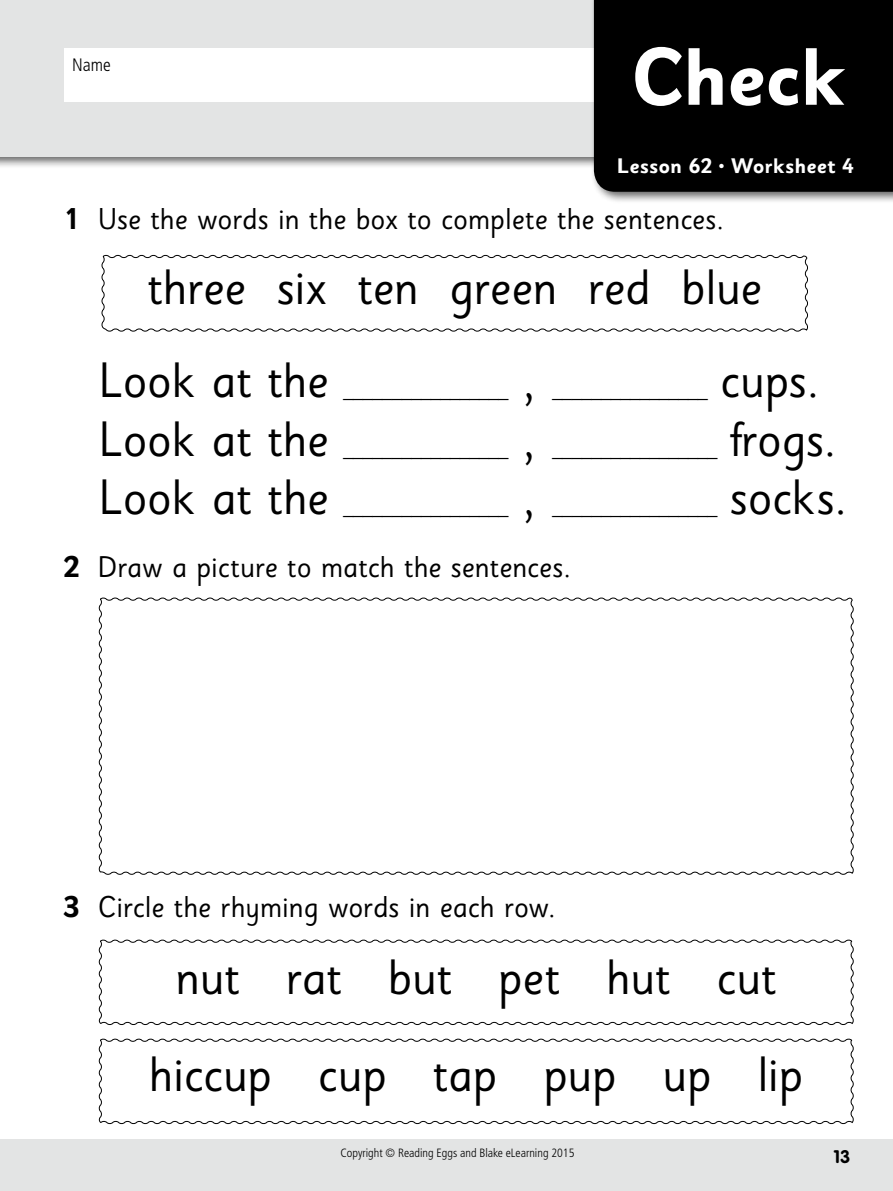
<style>
.page{position:relative;width:893px;height:1191px;background:#fff}
.page>*{position:absolute;margin:0;border:0;box-sizing:border-box;transform-origin:0 0}
.t1{font:700 81px "Sassoon Sans";letter-spacing:-.02em;color:#fff}
.t2{font:49.5px/96.9px "Sassoon Sans";letter-spacing:-.005em;color:#000;text-align:center}
.t3{font:30px "Sassoon Sans";letter-spacing:-.005em;color:#000}
.t4{font:21px "Sassoon Sans";color:#000}
.t5{font:700 21px "Sassoon Sans";color:#fff}
.t6{font:300 condensed 18px "Frutiger";color:#000}
.t7{font:700 18px "VAG Rounded";color:#000}
.t8{font:300 condensed 12px "Frutiger";color:#000}
.s1{font-weight:700}
.s2{font-family:"Sassoon Sans Alt"}
</style>
<div class="page">
<div style="left:0;top:1140px;width:893px;height:51px;background:#e3e4e4"></div>
<div style="left:0;top:0;width:893px;height:169px;background:#000;opacity:.6"></div>
<div style="left:0;top:0;width:893px;height:157px;background:#e3e4e4"></div>
<div style="left:64px;top:48px;width:559px;height:53px;background:#fff"></div>
<div style="left:590px;top:0;width:303px;height:204px;background:#000;opacity:.6"></div>
<div style="left:594px;top:0;width:299px;height:192px;background:#000"></div>
<svg style="left:98px;top:597px;width:756px;height:278px"></svg>
<svg style="left:98px;top:939px;width:756px;height:86px"></svg>
<svg style="left:98px;top:1038px;width:756px;height:87px"></svg>
<svg style="left:101px;top:254px;width:707px;height:78px"></svg>
<p class="t6" style="left:72px;top:54px;width:40px">Name</p>
<h1 class="t1" style="left:631px;top:28px;width:218px">Check</h1>
<p class="t5" style="left:616px;top:153px;width:239px">Lesson 62 • Worksheet 4</p>
<p class="t3" style="left:64px;top:201px;width:662px"><span class="s1">1</span> Use the words in the box to complete the sentences.</p>
<h2 class="t2" style="left:147px;top:240px;width:616px">three six ten green red blue</h2>
<h2 class="t2" style="left:99px;top:332px;width:232px">Look at the</h2>
<h2 class="t2" style="left:99px;top:391px;width:232px">Look at the</h2>
<h2 class="t2" style="left:99px;top:449px;width:232px">Look at the</h2>
<p class="t4" style="left:343px;top:377px;width:167px">_________________</p>
<h2 class="t2" style="left:523px;top:332px;width:14px">,</h2>
<p class="t4" style="left:552px;top:377px;width:157px">________________</p>
<h2 class="t2" style="left:720px;top:332px;width:100px">cups.</h2>
<p class="t4" style="left:343px;top:436px;width:167px">_________________</p>
<h2 class="t2" style="left:523px;top:391px;width:14px">,</h2>
<p class="t4" style="left:552px;top:436px;width:167px">_________________</p>
<p class="t4" style="left:343px;top:494px;width:167px">_________________</p>
<h2 class="t2" style="left:523px;top:449px;width:14px">,</h2>
<p class="t4" style="left:552px;top:494px;width:167px">_________________</p>
<h2 class="t2" style="left:730px;top:391px;width:108px"><span class="s2">f</span>rogs.</h2>
<h2 class="t2" style="left:730px;top:449px;width:119px">socks.</h2>
<p class="t3" style="left:64px;top:548px;width:509px"><span class="s1">2</span> Draw a picture to match the sentences.</p>
<p class="t3" style="left:64px;top:888px;width:493px"><span class="s1">3</span> Circle the rhyming words in each row.</p>
<h2 class="t2" style="left:149px;top:929px;width:656px">nut rat but pet hut cut hiccup cup tap pup up lip</h2>
<p class="t8" style="left:340px;top:1146px;width:235px">Copyright © Reading Eggs and Blake eLearning 2015</p>
<p class="t7" style="left:833px;top:1145px;width:18px">13</p>
</div>
